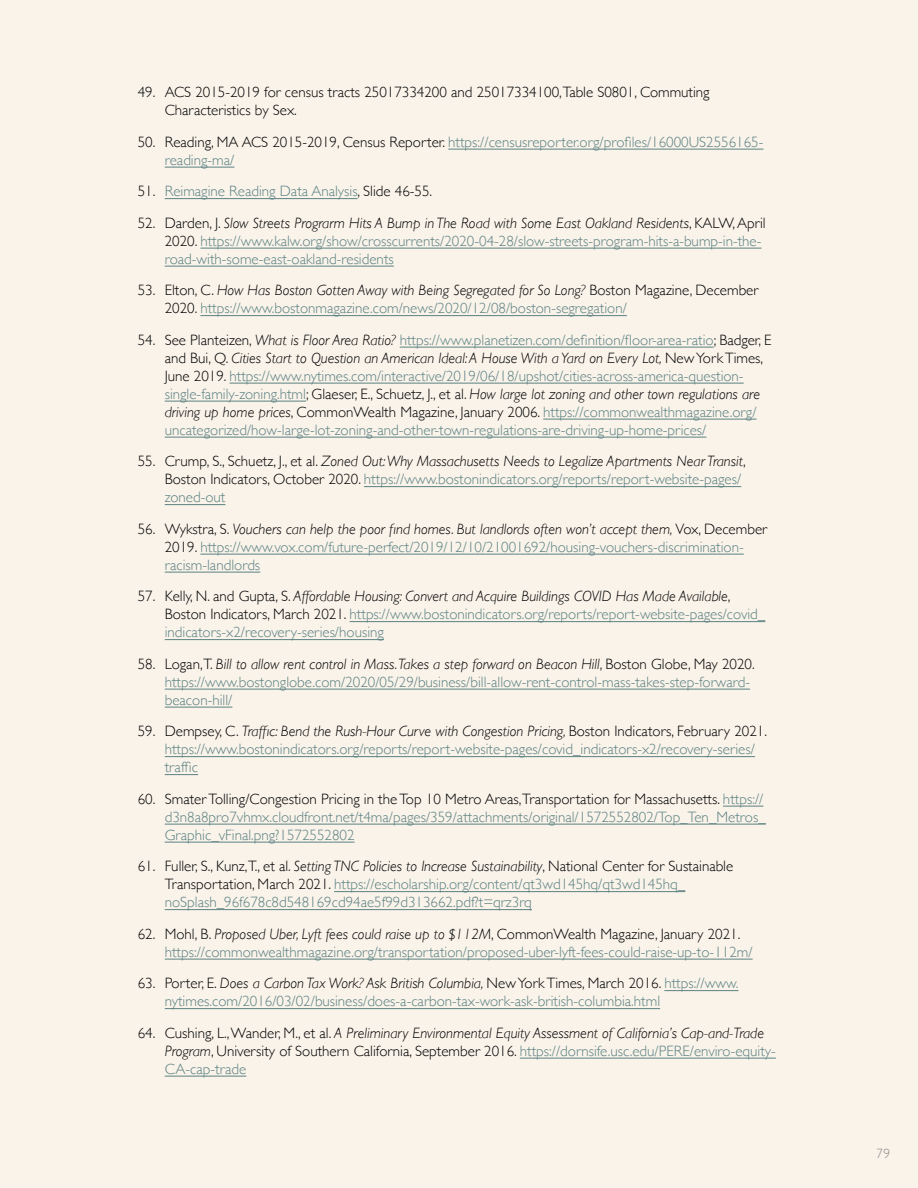
<style>
.page{position:relative;width:918px;height:1188px;background:#f9f3ea}
.page>*{position:absolute;margin:0;border:0;box-sizing:border-box;transform-origin:0 0}
.t1{font:300 15px/18px "Gill Sans";color:#5c8182}
.t2{font:300 15px/18px "Gill Sans";color:#000}
.t3{font:300 13.5px "Gill Sans";color:#6d6e71}
.s1{color:#000}
.s2{font-style:italic;color:#000}
.s3{font-style:italic}
.s4{color:#5c8182}
</style>
<div class="page">
<hr style="left:448px;top:149px;width:315px;height:1px;background:#5c8182">
<hr style="left:165px;top:167px;width:69px;height:1px;background:#5c8182">
<hr style="left:165px;top:198px;width:193px;height:1px;background:#5c8182">
<hr style="left:200px;top:248px;width:562px;height:1px;background:#5c8182">
<hr style="left:165px;top:266px;width:229px;height:1px;background:#5c8182">
<hr style="left:200px;top:315px;width:427px;height:1px;background:#5c8182">
<hr style="left:400px;top:347px;width:314px;height:1px;background:#5c8182">
<hr style="left:230px;top:383px;width:514px;height:1px;background:#5c8182">
<hr style="left:165px;top:401px;width:141px;height:1px;background:#5c8182">
<hr style="left:543px;top:419px;width:214px;height:1px;background:#5c8182">
<hr style="left:165px;top:437px;width:541px;height:1px;background:#5c8182">
<hr style="left:364px;top:486px;width:377px;height:1px;background:#5c8182">
<hr style="left:165px;top:504px;width:60px;height:1px;background:#5c8182">
<hr style="left:200px;top:554px;width:544px;height:1px;background:#5c8182">
<hr style="left:165px;top:572px;width:95px;height:1px;background:#5c8182">
<hr style="left:350px;top:621px;width:415px;height:1px;background:#5c8182">
<hr style="left:165px;top:639px;width:219px;height:1px;background:#5c8182">
<hr style="left:165px;top:689px;width:585px;height:1px;background:#5c8182">
<hr style="left:165px;top:707px;width:67px;height:1px;background:#5c8182">
<hr style="left:165px;top:756px;width:590px;height:1px;background:#5c8182">
<hr style="left:165px;top:774px;width:33px;height:1px;background:#5c8182">
<hr style="left:723px;top:806px;width:40px;height:1px;background:#5c8182">
<hr style="left:165px;top:824px;width:601px;height:1px;background:#5c8182">
<hr style="left:165px;top:842px;width:190px;height:1px;background:#5c8182">
<hr style="left:334px;top:891px;width:351px;height:1px;background:#5c8182">
<hr style="left:165px;top:909px;width:367px;height:1px;background:#5c8182">
<hr style="left:165px;top:959px;width:588px;height:1px;background:#5c8182">
<hr style="left:664px;top:990px;width:74px;height:1px;background:#5c8182">
<hr style="left:165px;top:1008px;width:495px;height:1px;background:#5c8182">
<hr style="left:520px;top:1058px;width:256px;height:1px;background:#5c8182">
<hr style="left:165px;top:1076px;width:81px;height:1px;background:#5c8182">
<p class="t2" style="left:165px;top:83px;width:546px;text-indent:-27px">49. ACS 2015-2019 for census tracts 25017334200 and 25017334100,Table S0801, Commuting<br>Characteristics by Sex.</p>
<p class="t1" style="left:165px;top:132px;width:600px;text-indent:-27px"><span class="s1">50. Reading, MA ACS 2015-2019, Census Reporter.</span> https://censusreporter.org/profiles/16000US2556165- reading-ma/</p>
<p class="t1" style="left:138px;top:182px;width:296px"><span class="s1">51.</span> Reimagine Reading Data Analysis<span class="s1">, Slide 46-55.</span></p>
<p class="t1" style="left:165px;top:213px;width:603px;text-indent:-27px"><span class="s1">52. Darden, J.</span> <span class="s2">Slow Streets Prograrm Hits A Bump in The Road with Some East Oakland Residents</span><span class="s1">, KALW, April<br>2020.</span> https://www.kalw.org/show/crosscurrents/2020-04-28/slow-streets-program-hits-a-bump-in-the&shy;road-with-some-east-oakland-residents</p>
<p class="t1" style="left:165px;top:281px;width:595px;text-indent:-27px"><span class="s1">53. Elton, C.</span> <span class="s2">How Has Boston Gotten Away with Being Segregated for So Long?</span> <span class="s1">Boston Magazine, December<br>2020.</span> https://www.bostonmagazine.com/news/2020/12/08/boston-segregation/</p>
<p class="t1" style="left:165px;top:330px;width:608px;text-indent:-27px"><span class="s1">54. See Planteizen,</span> <span class="s2">What is Floor Area Ratio?</span> https://www.planetizen.com/definition/floor-area-ratio<span class="s1">; Badger, E and Bui, Q.</span> <span class="s2">Cities Start to Question an American Ideal: A House With a Yard on Every Lot,</span> <span class="s1">New York Times, June 2019.</span> https://www.nytimes.com/interactive/2019/06/18/upshot/cities-across-america-question&shy;single-family-zoning.html<span class="s1">; Glaeser, E., Schuetz, J., et al.</span> <span class="s2">How large lot zoning and other town regulations are driving up home prices</span><span class="s1">, CommonWealth Magazine, January 2006.</span> https://commonwealthmagazine.org/ uncategorized/how-large-lot-zoning-and-other-town-regulations-are-driving-up-home-prices/</p>
<p class="t1" style="left:165px;top:452px;width:582px;text-indent:-27px"><span class="s1">55. Crump, S., Schuetz, J., et al.</span> <span class="s2">Zoned Out: Why Massachusetts Needs to Legalize Apartments Near Transit</span><span class="s1">,<br>Boston Indicators, October 2020.</span> https://www.bostonindicators.org/reports/report-website-pages/ zoned-out</p>
<p class="t1" style="left:165px;top:519px;width:604px;text-indent:-27px"><span class="s1">56. Wykstra, S.</span> <span class="s2">Vouchers can help the poor find homes. But landlords often won’t accept them,</span> <span class="s1">Vox, December<br>2019.</span> https://www.vox.com/future-perfect/2019/12/10/21001692/housing-vouchers-discrimination&shy;racism-landlords</p>
<p class="t1" style="left:165px;top:587px;width:602px;text-indent:-27px"><span class="s1">57. Kelly, N. and Gupta, S.</span> <span class="s2">Affordable Housing: Convert and Acquire Buildings COVID Has Made Available</span><span class="s1">,<br>Boston Indicators, March 2021.</span> https://www.bostonindicators.org/reports/report-website-pages/covid_ indicators-x2/recovery-series/housing</p>
<p class="t1" style="left:165px;top:654px;width:591px;text-indent:-27px"><span class="s1">58. Logan,T.</span> <span class="s2">Bill to allow rent control in Mass. Takes a step forward on Beacon Hill</span><span class="s1">, Boston Globe, May 2020. </span>https://www.bostonglobe.com/2020/05/29/business/bill-allow-rent-control-mass-takes-step-forward&shy;beacon-hill/</p>
<p class="t1" style="left:165px;top:722px;width:604px;text-indent:-27px"><span class="s1">59. Dempsey, C.</span> <span class="s2">Traffic: Bend the Rush-Hour Curve with Congestion Pricing,</span> <span class="s1">Boston Indicators, February 2021. </span>https://www.bostonindicators.org/reports/report-website-pages/covid_indicators-x2/recovery-series/ traffic</p>
<p class="t1" style="left:165px;top:789px;width:603px;text-indent:-27px"><span class="s1">60. Smater Tolling/Congestion Pricing in the Top 10 Metro Areas,Transportation for Massachusetts.</span> https:// d3n8a8pro7vhmx.cloudfront.net/t4ma/pages/359/attachments/original/1572552802/Top_Ten_Metros_<br>Graphic_vFinal.png?1572552802</p>
<p class="t1" style="left:165px;top:857px;width:570px;text-indent:-27px"><span class="s1">61. Fuller, S., Kunz,T., et al.</span> <span class="s2">Setting TNC Policies to Increase Sustainability</span><span class="s1">, National Center for Sustainable<br>Transportation, March 2021.</span> https://escholarship.org/content/qt3wd145hq/qt3wd145hq_ noSplash_96f678c8d548169cd94ae5f99d313662.pdf?t=qrz3rq</p>
<p class="t1" style="left:165px;top:924px;width:589px;text-indent:-27px"><span class="s1">62. Mohl, B.</span> <span class="s2">Proposed Uber, Lyft fees could raise up to $112M</span><span class="s1">, CommonWealth Magazine, January 2021. </span>https://commonwealthmagazine.org/transportation/proposed-uber-lyft-fees-could-raise-up-to-112m/</p>
<p class="t1" style="left:165px;top:974px;width:575px;text-indent:-27px"><span class="s1">63. Porter, E.</span> <span class="s2">Does a Carbon Tax Work? Ask British Columbia,</span> <span class="s1">New York Times, March 2016.</span> https://www. nytimes.com/2016/03/02/business/does-a-carbon-tax-work-ask-british-columbia.html</p>
<p class="t2" style="left:165px;top:1023px;width:613px;text-indent:-27px">64. Cushing, L., Wander, M., et al. <span class="s3">A Preliminary Environmental Equity Assessment of California’s Cap-and-Trade<br>Program</span>, University of Southern California, September 2016. <span class="s4">https://dornsife.usc.edu/PERE/enviro-equity-<br>CA-cap-trade</span></p>
<p class="t3" style="left:877px;top:1143px;width:15px">79</p>
</div>
